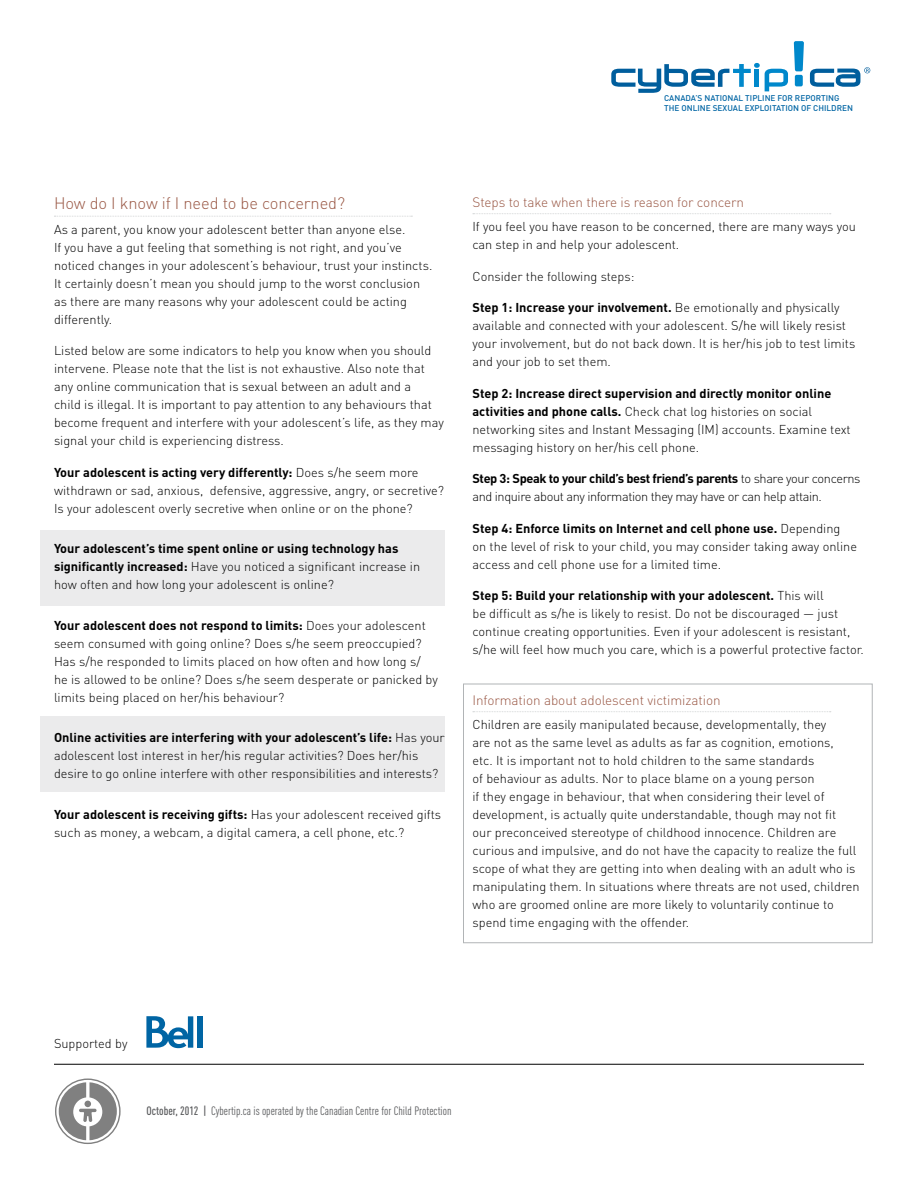
<style>
.page{position:relative;width:918px;height:1188px;background:#fff}
.page>*{position:absolute;margin:0;border:0;box-sizing:border-box;transform-origin:0 0}
.t1{font:300 16.5px "DIN";letter-spacing:-.005em;color:#995744}
.t2{font:300 13.5px "DIN";letter-spacing:-.005em;color:#995744}
.t3{font:300 12.75px/18px "DIN";color:#000}
.t4{font:300 12.75px/18px "DIN";letter-spacing:-.03em;color:#000}
.t5{font:12px "DIN Cond";color:#58595b}
.t6{font:500 8.25px/9.9px "DIN";color:#0065a4}
.s1{font-weight:700}
.s2{font-weight:500}
</style>
<div class="page">
<div style="left:40px;top:530px;width:406px;height:75px;background:#ebebec"></div>
<div style="left:40px;top:717px;width:406px;height:75px;background:#ebebec"></div>
<svg style="left:611px;top:63px;width:177px;height:30px"></svg>
<svg style="left:794px;top:41px;width:10px;height:30px"></svg>
<div style="left:795px;top:75px;width:8px;height:11px;background:#0088cb;border-radius:2px"></div>
<svg style="left:810px;top:67px;width:60px;height:20px"></svg>
<hr style="left:54px;top:1064px;width:810px;height:1px;background:#000">
<svg style="left:146px;top:1016px;width:47px;height:32px"></svg>
<div style="left:197px;top:1016px;width:5px;height:32px;background:#0065a4"></div>
<div style="left:55px;top:1079px;width:66px;height:65px;border:1px solid #000;border-radius:50%"></div>
<svg style="left:59px;top:1082px;width:58px;height:58px"></svg>
<svg style="left:54px;top:216px;width:358px;height:1px"></svg>
<svg style="left:473px;top:213px;width:358px;height:1px"></svg>
<svg style="left:473px;top:711px;width:358px;height:1px"></svg>
<div style="left:463px;top:684px;width:410px;height:259px;border:1px solid #b1b4b6"></div>
<p class="t6" style="left:664px;top:93px;width:190px">CANADA’S NATIONAL TIPLINE FOR REPORTING<br>THE ONLINE SEXUAL EXPLOITATION OF CHILDREN</p>
<p class="t1" style="left:54px;top:193px;width:293px">H ow do I know if I need to be concerned?</p>
<p class="t3" style="left:54px;top:220px;width:380px">As a parent, you know your adolescent better than anyone else.<br>If you have a gut feeling that something is not right, and you’ve noticed changes in your adolescent’s behaviour, trust your instincts.<br>It certainly doesn’t mean you should jump to the worst conclusion as there are many reasons why your adolescent could be acting differently.</p>
<p class="t3" style="left:54px;top:342px;width:391px">Listed below are some indicators to help you know when you should intervene. Please note that the list is not exhaustive. Also note that any online communication that is sexual between an adult and a<br>child is illegal. It is important to pay attention to any behaviours that become frequent and interfere with your adolescent’s life, as they may signal your child is experiencing distress.</p>
<p class="t3" style="left:54px;top:463px;width:392px"><span class="s1">Your adolescent is acting very differently:</span> D oes s/he seem more withdrawn or sad, anxious, defensive, aggressive, angry, or secretive?<br>Is your adolescent overly secretive when online or on the phone?</p>
<p class="t3" style="left:54px;top:540px;width:368px"><span class="s1">Your adolescent’s time spent online or using technology has significantly increased:</span> H ave you noticed a significant increase in how often and how long your adolescent is online?</p>
<p class="t3" style="left:54px;top:616px;width:385px"><span class="s1">Your adolescent does not respond to limits:</span> Does your adolescent seem consumed with going online? Does s/he seem preoccupied?<br>Has s/he responded to limits placed on how often and how long s/<br>he is allowed to be online? Does s/he seem desperate or panicked by limits being placed on her/his behaviour?</p>
<p class="t3" style="left:54px;top:729px;width:392px"><span class="s1">Online activities are interfering with your adolescent’s life:</span> H as your adolescent lost interest in her/his regular activities? Does her/his desire to go online interfere with other responsibilities and interests?</p>
<p class="t3" style="left:54px;top:805px;width:389px"><span class="s1">Your adolescent is receiving gifts:</span> H as your adolescent received gifts such as money, a webcam, a digital camera, a cell phone, etc.?</p>
<p class="t2" style="left:472px;top:193px;width:273px">Steps to take when there is reason for concern</p>
<p class="t3" style="left:472px;top:218px;width:385px">If you feel you have reason to be concerned, there are many ways you can step in and help your adolescent.</p>
<p class="t3" style="left:472px;top:267px;width:163px">Consider the following steps:</p>
<p class="t3" style="left:472px;top:299px;width:384px"><span class="s1">Step 1: Increase your involvement.</span> Be emotionally and physically available and connected with your adolescent. S/he will likely resist your involvement, but do not back down. It is her/his job to test limits and your job to set them.</p>
<p class="t3" style="left:472px;top:384px;width:380px"><span class="s1">Step 2: Increase direct supervision and directly monitor online activities and phone calls.</span> Check chat log histories on social networking sites and Instant Messaging (IM) accounts. Examine text messaging history on her/his cell phone.</p>
<p class="t4" style="left:472px;top:470px;width:390px"><span class="s1">Step 3: Speak to your child’s best friend’s parents</span> to share your concerns and inquire about any information they may have or can help attain.</p>
<p class="t3" style="left:472px;top:519px;width:386px"><span class="s1">Step 4: Enforce limits on Internet and cell phone use.</span> D epending on the level of risk to your child, you may consider taking away online access and cell phone use for a limited time.</p>
<p class="t3" style="left:472px;top:587px;width:393px"><span class="s1">Step 5: Build your relationship with your adolescent.</span> This will<br>be difficult as s/he is likely to resist. Do not be discouraged — just continue creating opportunities. Even if your adolescent is resistant, s/he will feel how much you care, which is a powerful protective factor.</p>
<p class="t2" style="left:472px;top:691px;width:250px">Information about adolescent victimization</p>
<p class="t3" style="left:472px;top:716px;width:389px">Children are easily manipulated because, developmentally, they<br>are not as the same level as adults as far as cognition, emotions,<br>etc. It is important not to hold children to the same standards<br>of behaviour as adults. Nor to place blame on a young person<br>if they engage in behaviour, that when considering their level of development, is actually quite understandable, though may not fit<br>our preconceived stereotype of childhood innocence. Children are curious and impulsive, and do not have the capacity to realize the full scope of what they are getting into when dealing with an adult who is manipulating them. In situations where threats are not used, children who are groomed online are more likely to voluntarily continue to spend time engaging with the offender.</p>
<p class="t3" style="left:54px;top:1034px;width:75px">Supported by</p>
<p class="t5" style="left:146px;top:1104px;width:307px"><span class="s2">October, 2012 |</span> Cybertip.ca is operated by the Canadian Centre for Child Protection</p>
</div>
